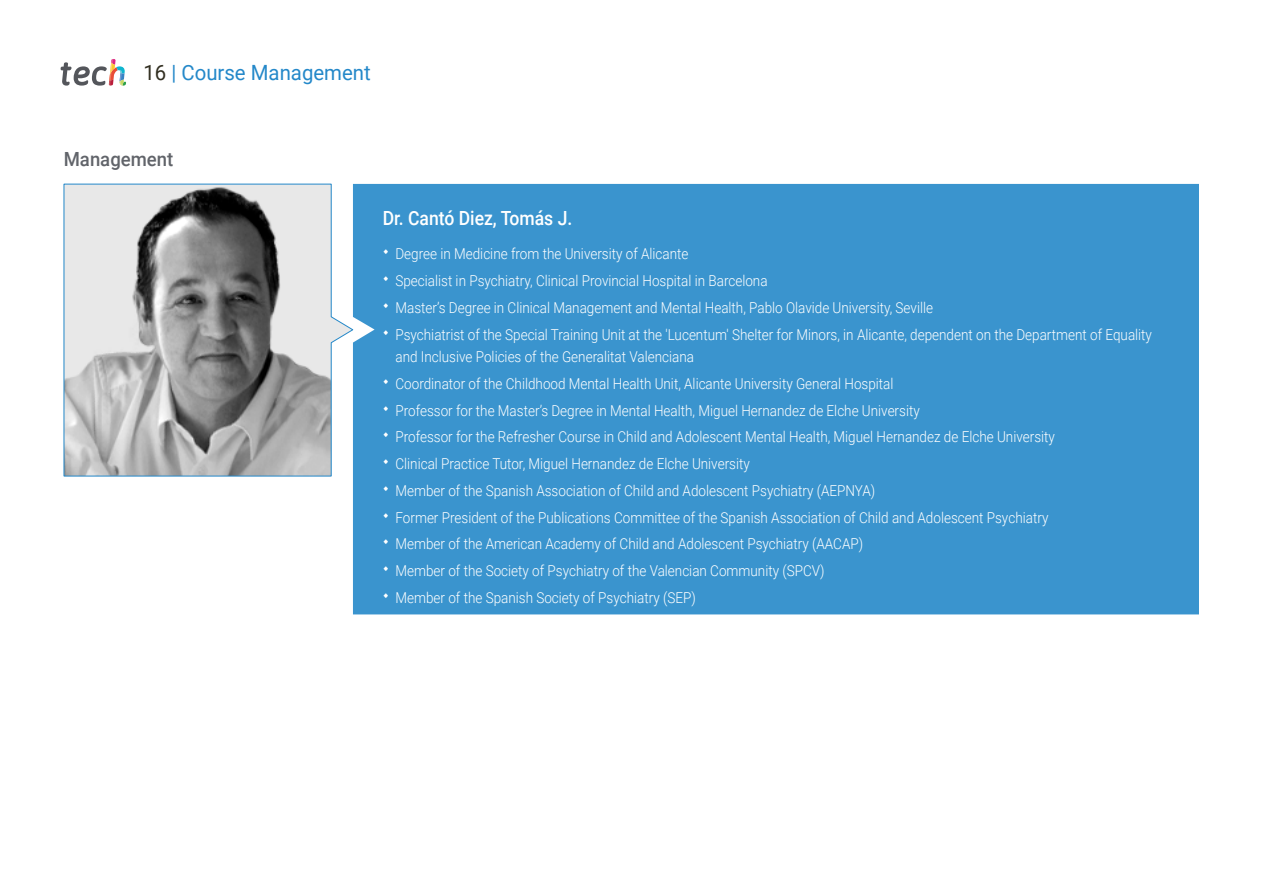
<style>
.page{position:relative;width:1263px;height:893px;background:#fff}
.page>*{position:absolute;margin:0;border:0;box-sizing:border-box;transform-origin:0 0}
.t1{font:21px "Roboto";color:#2488c9}
.t2{font:500 19.5px "Roboto";color:#fff;scale:.9 1}
.t3{font:500 19.5px "Roboto";color:#61646a;scale:.95 1}
.t4{font:300 15px/26.7px "Roboto";color:#fff;scale:.9 1}
.s1{color:#312e20}
</style>
<div class="page">
<div style="left:353px;top:184px;width:846px;height:430px;background:#3a94ce"></div>
<svg style="left:64px;top:184px;width:289px;height:292px;background:#b0b1b1"></svg>
<svg style="left:61px;top:59px;width:65px;height:27px"></svg>
<svg style="left:384px;top:249px;width:4px;height:5px"></svg>
<svg style="left:384px;top:276px;width:4px;height:5px"></svg>
<svg style="left:384px;top:303px;width:4px;height:5px"></svg>
<svg style="left:384px;top:330px;width:4px;height:5px"></svg>
<svg style="left:384px;top:379px;width:4px;height:5px"></svg>
<svg style="left:384px;top:406px;width:4px;height:5px"></svg>
<svg style="left:384px;top:432px;width:4px;height:5px"></svg>
<svg style="left:384px;top:459px;width:4px;height:5px"></svg>
<svg style="left:384px;top:486px;width:4px;height:5px"></svg>
<svg style="left:384px;top:513px;width:4px;height:5px"></svg>
<svg style="left:384px;top:539px;width:4px;height:5px"></svg>
<svg style="left:384px;top:566px;width:4px;height:5px"></svg>
<svg style="left:384px;top:593px;width:4px;height:5px"></svg>
<h1 class="t1" style="left:144px;top:57px;width:229px"><span class="s1">16</span> | Course Management</h1>
<h2 class="t3" style="left:64px;top:145px;width:117px">Management</h2>
<h2 class="t2" style="left:383px;top:205px;width:212px">Dr. Cantó Diez, Tomás J.</h2>
<p class="t4" style="left:395px;top:240px;width:842px">Degree in Medicine from the University of Alicante<br>Specialist in Psychiatry, Clinical Provincial Hospital in Barcelona<br>Master’s Degree in Clinical Management and Mental Health, Pablo Olavide University, Seville<br>Psychiatrist of the Special Training Unit at the 'Lucentum' Shelter for Minors, in Alicante, dependent on the Department of Equality</p>
<p class="t4" style="left:395px;top:343px;width:734px">and Inclusive Policies of the Generalitat Valenciana<br>Coordinator of the Childhood Mental Health Unit, Alicante University General Hospital<br>Professor for the Master’s Degree in Mental Health, Miguel Hernandez de Elche University<br>Professor for the Refresher Course in Child and Adolescent Mental Health, Miguel Hernandez de Elche University Clinical Practice Tutor, Miguel Hernandez de Elche University<br>Member of the Spanish Association of Child and Adolescent Psychiatry (AEPNYA)<br>Former President of the Publications Committee of the Spanish Association of Child and Adolescent Psychiatry Member of the American Academy of Child and Adolescent Psychiatry (AACAP)<br>Member of the Society of Psychiatry of the Valencian Community (SPCV)<br>Member of the Spanish Society of Psychiatry (SEP)</p>
</div>
